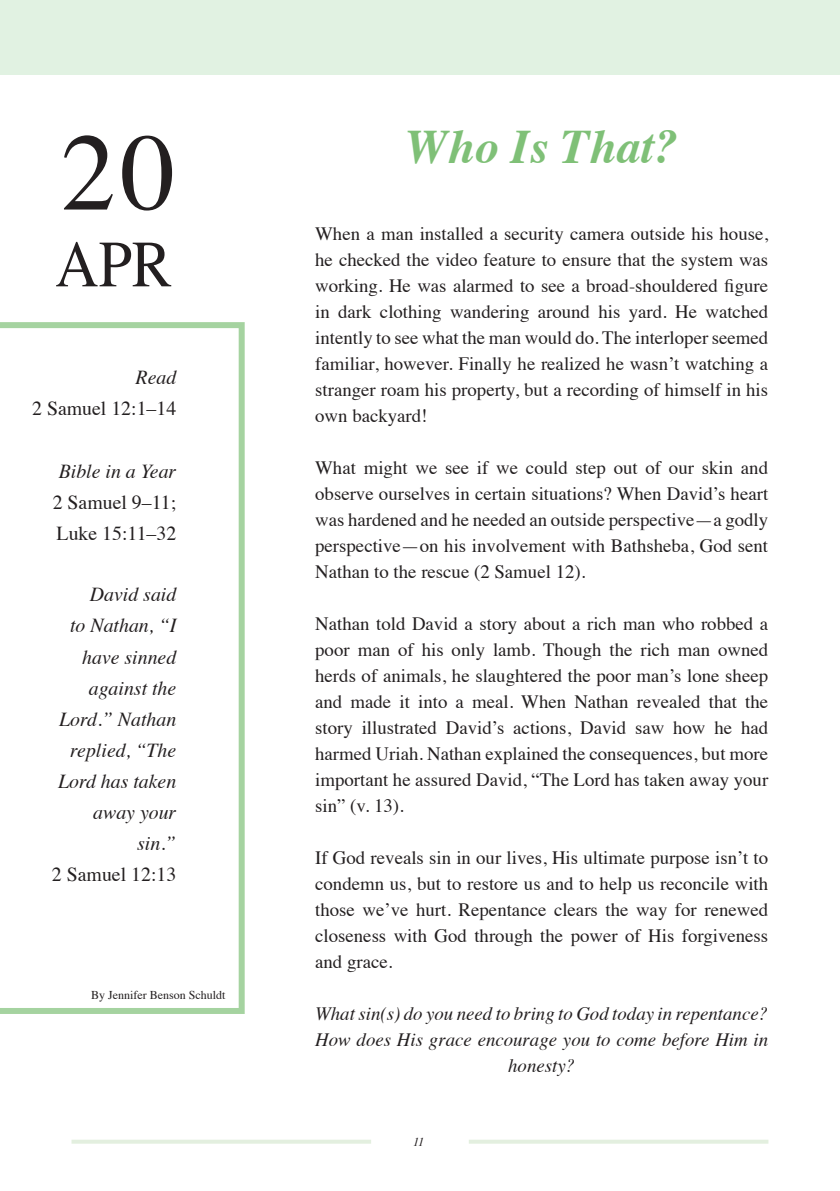
<style>
.page{position:relative;width:840px;height:1191px;background:#fff}
.page>*{position:absolute;margin:0;border:0;box-sizing:border-box;transform-origin:0 0}
.t1{font:110px "Times";color:#231f20}
.t2{font:66px "Times";color:#231f20;scale:.91 1}
.t3{font:italic 700 48px "Times";color:#7fc077}
.t4{font:italic 19.8px/31px "Times";color:#231f20;text-align:right}
.t5{font:19.8px/31px "Times";color:#231f20}
.t6{font:18.8px/26px "Times";color:#231f20;text-align:justify}
.t7{font:italic 18.8px/26px "Times";color:#231f20;text-align:center}
.t8{font:12px "Times";color:#231f20}
.t9{font:italic 12px "Times";color:#231f20}
</style>
<div class="page">
<svg style="left:0;top:322px;width:244px;height:692px"></svg>
<div style="left:0;top:0;width:839px;height:74px;background:#e1f2e2"></div>
<svg style="left:469px;top:1140px;width:299px;height:3px"></svg>
<svg style="left:71px;top:1140px;width:300px;height:3px"></svg>
<h1 class="t1" style="left:61px;top:127px;width:117px">20</h1>
<h2 class="t2" style="left:55px;top:237px;width:130px">APR</h2>
<p class="t4" style="left:135px;top:363px;width:42px">Read</p>
<p class="t5" style="left:32px;top:394px;width:146px">2 Samuel 12:1–14</p>
<p class="t4" style="left:59px;top:457px;width:119px">Bible in a Year</p>
<p class="t5" style="left:53px;top:488px;width:125px">2 Samuel 9–11;<br>Luke 15:11–32</p>
<p class="t4" style="left:58px;top:581px;width:120px">David said<br>to Nathan, “I have sinned against the<br>Lord.” Nathan replied, “The<br>Lord has taken away your sin.”</p>
<p class="t5" style="left:52px;top:860px;width:126px">2 Samuel 12:13</p>
<p class="t8" style="left:91px;top:990px;width:136px">By Jennifer Benson Schuldt</p>
<h3 class="t3" style="left:405px;top:127px;width:274px">Who Is That?</h3>
<p class="t6" style="left:315px;top:222px;width:454px">When a man installed a security camera outside his house, he checked the video feature to ensure that the system was working. He was alarmed to see a broad-shouldered figure in dark clothing wandering around his yard. He watched intently to see what the man would do. The interloper seemed familiar, however. Finally he realized he wasn’t watching a stranger roam his property, but a recording of himself in his own backyard!</p>
<p class="t6" style="left:315px;top:456px;width:454px">What might we see if we could step out of our skin and observe ourselves in certain situations? When David’s heart was hardened and he needed an outside perspective—a godly perspective—on his involvement with Bathsheba, God sent Nathan to the rescue (2 Samuel 12).</p>
<p class="t6" style="left:315px;top:612px;width:454px">Nathan told David a story about a rich man who robbed a poor man of his only lamb. Though the rich man owned herds of animals, he slaughtered the poor man’s lone sheep and made it into a meal. When Nathan revealed that the story illustrated David’s actions, David saw how he had harmed Uriah. Nathan explained the consequences, but more important he assured David, “The Lord has taken away your sin” (v. 13).</p>
<p class="t6" style="left:315px;top:846px;width:454px">If God reveals sin in our lives, His ultimate purpose isn’t to condemn us, but to restore us and to help us reconcile with those we’ve hurt. Repentance clears the way for renewed closeness with God through the power of His forgiveness and grace.</p>
<p class="t7" style="left:315px;top:1002px;width:454px">What sin(s) do you need to bring to God today in repentance?<br>How does His grace encourage you to come before Him in honesty?</p>
<p class="t9" style="left:413px;top:1137px;width:13px">11</p>
</div>
